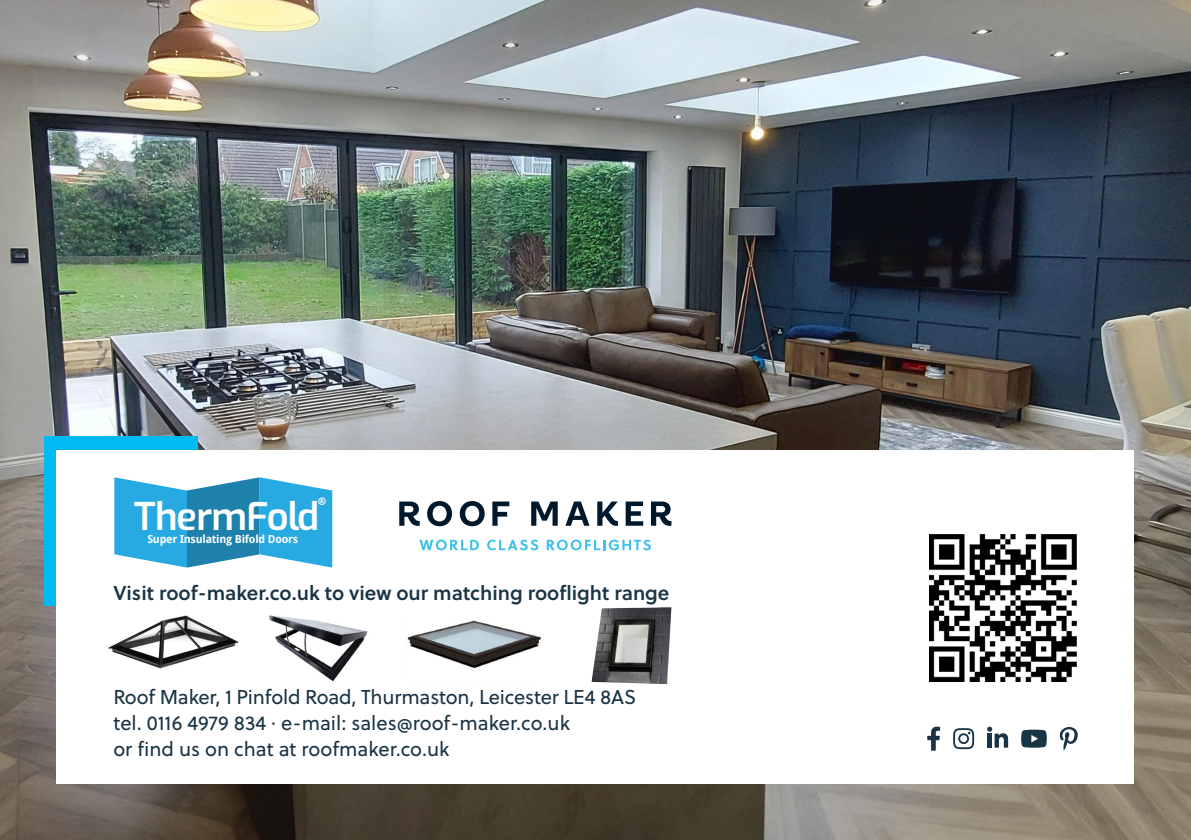
<style>
.page{position:relative;width:1191px;height:840px;background:#fff}
.page>*{position:absolute;margin:0;border:0;box-sizing:border-box;transform-origin:0 0}
.t1{font:38px "Exo";letter-spacing:-.02em;color:#fff}
.t2{font:20px/26px "Soleil";color:#193444}
.t3{font:20px "Soleil Sb";color:#193444}
.t4{font:16px "Soleil";color:#fff}
.t5{font:700 11.2px "Droid Sans";letter-spacing:-.02em;color:#fff}
</style>
<div class="page">
<img style="left:0;top:0;width:1191px;height:839px">
<div style="left:44px;top:436px;width:153px;height:169px;background:#00baf1"></div>
<div style="left:57px;top:449px;width:1077px;height:333px;background:#fff"></div>
<svg style="left:419px;top:539px;width:60px;height:11px"></svg>
<svg style="left:487px;top:539px;width:51px;height:11px"></svg>
<svg style="left:547px;top:539px;width:104px;height:11px"></svg>
<svg style="left:399px;top:501px;width:21px;height:24px"></svg>
<svg style="left:427px;top:501px;width:25px;height:25px"></svg>
<svg style="left:460px;top:501px;width:24px;height:25px"></svg>
<svg style="left:492px;top:501px;width:17px;height:24px"></svg>
<svg style="left:531px;top:501px;width:27px;height:24px"></svg>
<svg style="left:565px;top:501px;width:24px;height:24px"></svg>
<svg style="left:597px;top:501px;width:21px;height:24px"></svg>
<svg style="left:625px;top:501px;width:18px;height:24px"></svg>
<svg style="left:651px;top:501px;width:20px;height:24px"></svg>
<img style="left:929px;top:534px;width:147px;height:146px">
<svg style="left:927px;top:726px;width:13px;height:24px"></svg>
<svg style="left:953px;top:728px;width:21px;height:20px"></svg>
<svg style="left:987px;top:726px;width:21px;height:21px"></svg>
<svg style="left:1021px;top:729px;width:25px;height:18px"></svg>
<svg style="left:1059px;top:727px;width:18px;height:23px"></svg>
<svg style="left:114px;top:477px;width:218px;height:90px;background:#44aad6"></svg>
<img style="left:591px;top:607px;width:80px;height:76px">
<img style="left:407px;top:620px;width:133px;height:48px">
<img style="left:269px;top:615px;width:99px;height:67px">
<img style="left:108px;top:615px;width:131px;height:54px">
<p class="t4" style="left:317px;top:491px;width:11px">®</p>
<p class="t1" style="left:134px;top:488px;width:187px">ThermFold</p>
<p class="t5" style="left:147px;top:531px;width:152px">Super Insulating Bifold Doors</p>
<p class="t3" style="left:113px;top:577px;width:557px">Visit roof-maker.co.uk to view our matching rooflight range</p>
<p class="t2" style="left:113px;top:683px;width:524px">Roof Maker, 1 Pinfold Road, Thurmaston, Leicester LE4 8AS tel. 0116 4979 834 · e-mail: sales@roof-maker.co.uk<br>or find us on chat at roofmaker.co.uk</p>
</div>
